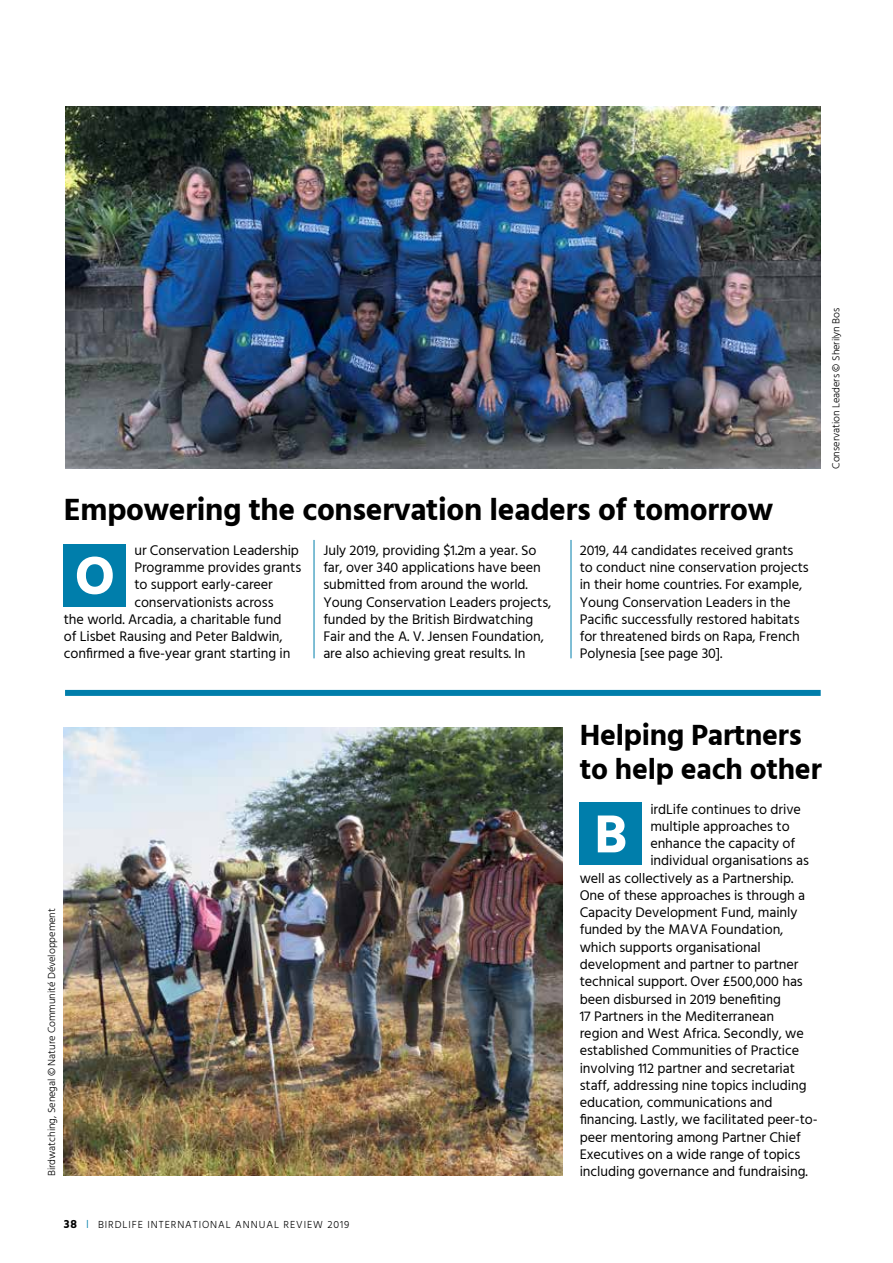
<style>
.page{position:relative;width:893px;height:1263px;background:#fff}
.page>*{position:absolute;margin:0;border:0;box-sizing:border-box;transform-origin:0 0}
.t1{font:700 54.6px "Hind Madurai";color:#fff}
.t2{font:700 31.5px "Hind Madurai";letter-spacing:-.01em;color:#000}
.t3{font:700 30px/34.5px "Hind Madurai";letter-spacing:-.01em;color:#000}
.t4{font:14.25px/17.2px "Hind Madurai";letter-spacing:-.005em;color:#000}
.t5{font:300 10.5px "Hind Madurai";letter-spacing:-.005em;color:#000}
.t6{font:300 10.5px "Hind Madurai";letter-spacing:.09em;color:#000}
.s1{font-weight:700;font-size:12px}
.s2{font-size:12px;color:#007eab}
</style>
<div class="page">
<img style="left:64px;top:727px;width:499px;height:449px">
<div style="left:65px;top:690px;width:756px;height:6px;background:#007eab"></div>
<img style="left:65px;top:106px;width:756px;height:363px">
<div style="left:64px;top:544px;width:62px;height:63px;background:#007eab"></div>
<div style="left:580px;top:803px;width:62px;height:62px;background:#007eab"></div>
<hr style="left:314px;top:540px;width:1px;height:118px;background:#007eab">
<hr style="left:571px;top:540px;width:1px;height:118px;background:#007eab">
<h2 class="t2" style="left:64px;top:489px;width:711px">Empowering the conservation leaders of tomorrow</h2>
<h1 class="t1" style="left:75px;top:540px;width:42px">O</h1>
<p class="t4" style="left:323px;top:542px;width:230px">July 2019, providing $1.2m a year. So far, over 340 applications have been submitted from around the world.<br>Young Conservation Leaders projects, funded by the British Birdwatching Fair and the A. V. Jensen Foundation, are also achieving great results. In</p>
<p class="t4" style="left:580px;top:542px;width:231px">2019, 44 candidates received grants to conduct nine conservation projects in their home countries. For example, Young Conservation Leaders in the Pacific successfully restored habitats for threatened birds on Rapa, French Polynesia [see page 30].</p>
<p class="t4" style="left:134px;top:542px;width:166px">ur Conservation Leadership</p>
<p class="t4" style="left:134px;top:560px;width:168px">Programme provides grants</p>
<p class="t4" style="left:134px;top:577px;width:140px">to support early-career</p>
<p class="t4" style="left:134px;top:594px;width:141px">conservationists across</p>
<p class="t4" style="left:64px;top:611px;width:219px">the world. Arcadia, a charitable fund</p>
<p class="t4" style="left:64px;top:629px;width:221px">of Lisbet Rausing and Peter Baldwin,</p>
<p class="t4" style="left:64px;top:646px;width:228px">confirmed a five-year grant starting in</p>
<p class="t5" style="left:830px;top:469px;width:162px;rotate:-90deg">Conservation Leaders © Sherilyn Bos</p>
<p class="t5" style="left:46px;top:1176px;width:269px;rotate:-90deg">Birdwatching, Senegal © Nature Communité Développement</p>
<p class="t6" style="left:64px;top:1218px;width:287px"><span class="s1">38</span> <span class="s2">I</span> BIRDLIFE INTERNATIONAL ANNUAL REVIEW 2019</p>
<h3 class="t3" style="left:580px;top:719px;width:244px">Helping Partners to help each other</h3>
<h1 class="t1" style="left:594px;top:799px;width:35px">B</h1>
<p class="t4" style="left:650px;top:801px;width:152px">irdLife continues to drive</p>
<p class="t4" style="left:650px;top:818px;width:141px">multiple approaches to</p>
<p class="t4" style="left:650px;top:836px;width:146px">enhance the capacity of</p>
<p class="t4" style="left:650px;top:853px;width:160px">individual organisations as</p>
<p class="t4" style="left:580px;top:870px;width:215px">well as collectively as a Partnership.</p>
<p class="t4" style="left:580px;top:887px;width:227px">One of these approaches is through a</p>
<p class="t4" style="left:580px;top:905px;width:219px">Capacity Development Fund, mainly</p>
<p class="t4" style="left:580px;top:922px;width:205px">funded by the MAVA Foundation,</p>
<p class="t4" style="left:580px;top:939px;width:183px">which supports organisational</p>
<p class="t4" style="left:580px;top:956px;width:220px">development and partner to partner</p>
<p class="t4" style="left:580px;top:974px;width:225px">technical support. Over £500,000 has</p>
<p class="t4" style="left:580px;top:991px;width:203px">been disbursed in 2019 benefiting</p>
<p class="t4" style="left:580px;top:1008px;width:196px">17 Partners in the Mediterranean</p>
<p class="t4" style="left:580px;top:1025px;width:226px">region and West Africa. Secondly, we</p>
<p class="t4" style="left:580px;top:1043px;width:221px">established Communities of Practice</p>
<p class="t4" style="left:580px;top:1060px;width:217px">involving 112 partner and secretariat</p>
<p class="t4" style="left:580px;top:1077px;width:228px">staff, addressing nine topics including</p>
<p class="t4" style="left:580px;top:1094px;width:194px">education, communications and</p>
<p class="t4" style="left:580px;top:1112px;width:240px">financing. Lastly, we facilitated peer-to-</p>
<p class="t4" style="left:580px;top:1129px;width:223px">peer mentoring among Partner Chief</p>
<p class="t4" style="left:580px;top:1146px;width:222px">Executives on a wide range of topics</p>
<p class="t4" style="left:580px;top:1163px;width:230px">including governance and fundraising.</p>
</div>
